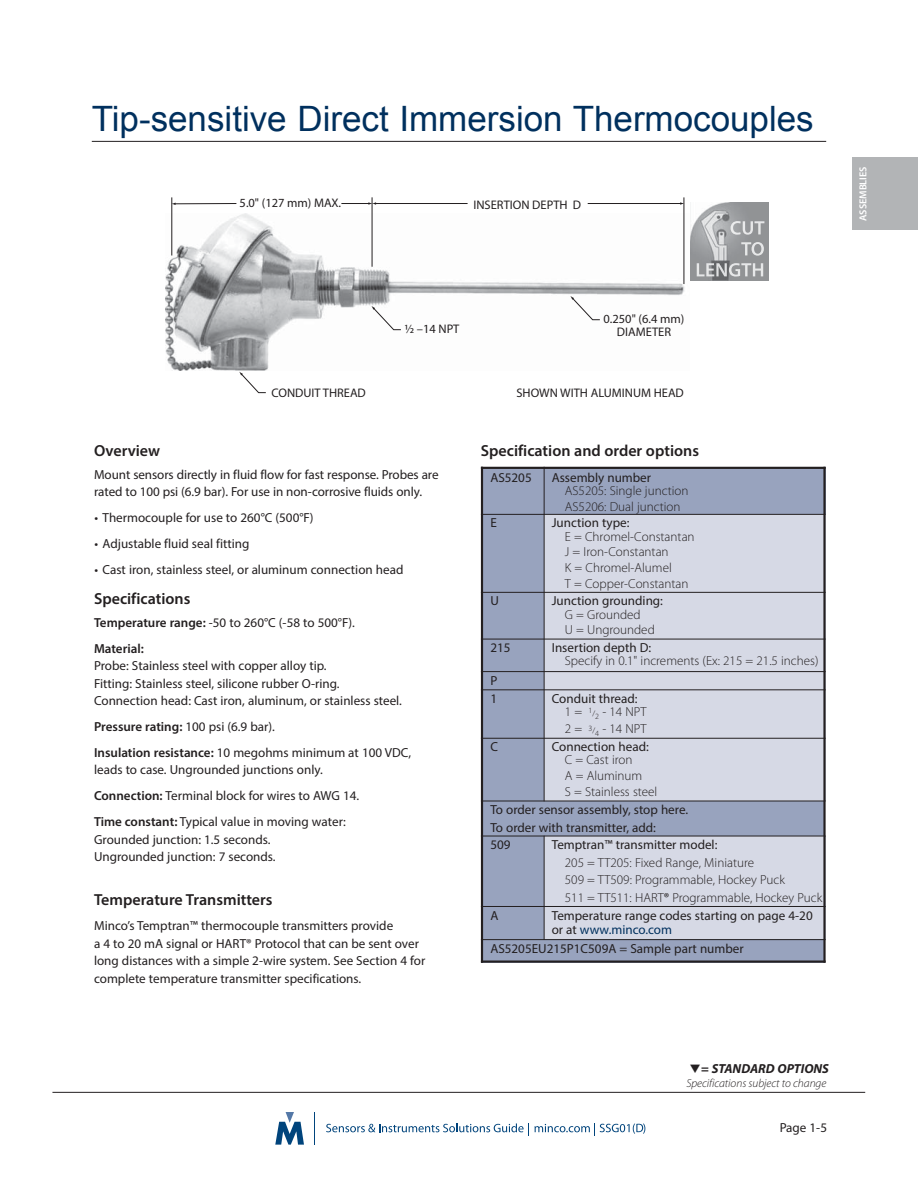
<style>
.page{position:relative;width:918px;height:1188px;background:#fff}
.page>*{position:absolute;margin:0;border:0;box-sizing:border-box;transform-origin:0 0}
.t1{font:34.95px "Arial";color:#00305e}
.t2{font:600 16.05px "Myriad Pro";color:#231f20}
.t3{font:13.05px/17.5px "Myriad Pro";color:#231f20}
.t4{font:300 13.05px/15.8px "Myriad Pro";color:#231f20}
.t5{font:600 13.05px/26px "Myriad Pro";color:#231f20}
.t6{font:italic 700 13.05px "Myriad Pro";color:#231f20}
.t7{font:12.45px/12.8px "Myriad Pro";color:#231f20;text-align:center}
.t8{font:italic 300 11.7px "Myriad Pro";letter-spacing:-.005em;color:#231f20}
.t9{font:600 10.2px "Myriad Pro";color:#fff}
.s1{font-weight:400}
.s2{font-weight:600}
.s3{font-weight:300}
.s4{font-weight:300;font-size:7.95px}
.s5{font-size:7.95px}
.s6{color:#00305e}
.s7{font-style:normal}
</style>
<div class="page">
<hr style="left:92px;top:141px;width:734px;height:1px;background:#231f20">
<hr style="left:52px;top:1092px;width:813px;height:1px;background:#231f20">
<hr style="left:315px;top:1112px;width:1px;height:33px;background:#00447c">
<svg style="left:275px;top:1112px;width:29px;height:33px"></svg>
<svg style="left:326px;top:1123px;width:203px;height:12px"></svg>
<svg style="left:535px;top:1123px;width:110px;height:12px"></svg>
<div style="left:852px;top:158px;width:66px;height:72px;background:#b2b4b6"></div>
<img style="left:166px;top:214px;width:519px;height:156px">
<hr style="left:172px;top:197px;width:1px;height:59px;background:#231f20">
<hr style="left:372px;top:197px;width:1px;height:70px;background:#231f20">
<hr style="left:175px;top:203px;width:61px;height:1px;background:#231f20">
<hr style="left:684px;top:197px;width:1px;height:87px;background:#231f20">
<hr style="left:588px;top:203px;width:93px;height:1px;background:#231f20">
<hr style="left:375px;top:203px;width:93px;height:1px;background:#231f20">
<svg style="left:341px;top:202px;width:35px;height:3px"></svg>
<svg style="left:239px;top:372px;width:27px;height:21px"></svg>
<svg style="left:371px;top:306px;width:30px;height:24px"></svg>
<svg style="left:570px;top:296px;width:30px;height:24px"></svg>
<div style="left:481px;top:467px;width:63px;height:47px;background:#98a3be"></div>
<div style="left:544px;top:467px;width:282px;height:47px;background:#98a3be"></div>
<div style="left:481px;top:514px;width:63px;height:78px;background:#98a3be"></div>
<div style="left:544px;top:514px;width:282px;height:78px;background:#d6d9e5"></div>
<div style="left:481px;top:592px;width:63px;height:47px;background:#98a3be"></div>
<div style="left:544px;top:592px;width:282px;height:47px;background:#d6d9e5"></div>
<div style="left:481px;top:639px;width:63px;height:33px;background:#98a3be"></div>
<div style="left:544px;top:639px;width:282px;height:33px;background:#d6d9e5"></div>
<div style="left:481px;top:672px;width:63px;height:18px;background:#98a3be"></div>
<div style="left:544px;top:672px;width:282px;height:18px;background:#d6d9e5"></div>
<div style="left:481px;top:690px;width:63px;height:48px;background:#98a3be"></div>
<div style="left:544px;top:690px;width:282px;height:48px;background:#d6d9e5"></div>
<div style="left:481px;top:738px;width:63px;height:63px;background:#98a3be"></div>
<div style="left:544px;top:738px;width:282px;height:63px;background:#d6d9e5"></div>
<div style="left:481px;top:801px;width:344px;height:35px;background:#98a3be"></div>
<div style="left:481px;top:836px;width:63px;height:70px;background:#98a3be"></div>
<div style="left:544px;top:836px;width:282px;height:70px;background:#d6d9e5"></div>
<div style="left:481px;top:906px;width:63px;height:34px;background:#98a3be"></div>
<div style="left:544px;top:906px;width:282px;height:34px;background:#d6d9e5"></div>
<div style="left:481px;top:940px;width:344px;height:23px;background:#98a3be"></div>
<hr style="left:481px;top:467px;width:2px;height:496px;background:#231f20">
<hr style="left:544px;top:467px;width:1px;height:334px;background:#231f20">
<hr style="left:544px;top:836px;width:1px;height:104px;background:#231f20">
<hr style="left:823px;top:467px;width:3px;height:496px;background:#231f20">
<hr style="left:481px;top:467px;width:345px;height:2px;background:#231f20">
<hr style="left:481px;top:514px;width:345px;height:1px;background:#231f20">
<hr style="left:481px;top:592px;width:345px;height:1px;background:#231f20">
<hr style="left:481px;top:639px;width:345px;height:1px;background:#231f20">
<hr style="left:481px;top:671px;width:345px;height:1px;background:#231f20">
<hr style="left:481px;top:689px;width:345px;height:1px;background:#231f20">
<hr style="left:481px;top:738px;width:345px;height:1px;background:#231f20">
<hr style="left:481px;top:801px;width:345px;height:1px;background:#231f20">
<hr style="left:481px;top:836px;width:345px;height:1px;background:#231f20">
<hr style="left:481px;top:906px;width:345px;height:1px;background:#231f20">
<hr style="left:481px;top:939px;width:345px;height:1px;background:#231f20">
<hr style="left:481px;top:961px;width:345px;height:2px;background:#231f20">
<img style="left:691px;top:203px;width:77px;height:77px">
<img style="left:697px;top:221px;width:67px;height:56px">
<h1 class="t1" style="left:92px;top:99px;width:723px">Tip-sensitive Direct Immersion Thermocouples</h1>
<p class="t7" style="left:240px;top:197px;width:103px">5.0" (127 mm) MAX.</p>
<p class="t7" style="left:473px;top:198px;width:109px">INSERTION DEPTH D</p>
<p class="t9" style="left:859px;top:221px;width:56px;rotate:-90deg">ASSEMBLIES</p>
<p class="t7" style="left:271px;top:386px;width:96px">CONDUIT THREAD</p>
<p class="t7" style="left:405px;top:322px;width:56px">½ –14 NPT</p>
<p class="t7" style="left:604px;top:312px;width:82px">0.250" (6.4 mm)<br>DIAMETER</p>
<p class="t7" style="left:516px;top:386px;width:169px">SHOWN WITH ALUMINUM HEAD</p>
<p class="t2" style="left:94px;top:444px;width:68px">Overview</p>
<p class="t3" style="left:94px;top:466px;width:346px">Mount sensors directly in fluid flow for fast response. Probes are rated to 100 psi (6.9 bar). For use in non-corrosive fluids only.</p>
<p class="t3" style="left:95px;top:510px;width:221px">• Thermocouple for use to 260°C (500°F)</p>
<p class="t3" style="left:95px;top:536px;width:156px">• Adjustable fluid seal fitting</p>
<p class="t3" style="left:95px;top:562px;width:310px">• Cast iron, stainless steel, or aluminum connection head</p>
<p class="t2" style="left:94px;top:593px;width:98px">Specifications</p>
<p class="t5" style="left:94px;top:610px;width:262px">Temperature range: <span class="s1">-50 to 260°C (-58 to 500°F).<br></span>Material:</p>
<p class="t3" style="left:94px;top:658px;width:309px">Probe: Stainless steel with copper alloy tip.<br>Fitting: Stainless steel, silicone rubber O-ring.<br>Connection head: Cast iron, aluminum, or stainless steel.</p>
<p class="t3" style="left:94px;top:715px;width:319px;line-height:26px"><span class="s2">Pressure rating:</span> 100 psi (6.9 bar).<br><span class="s2">Insulation resistance:</span> 10 megohms minimum at 100 VDC,</p>
<p class="t3" style="left:94px;top:758px;width:267px;line-height:26px">leads to case. Ungrounded junctions only.<br><span class="s2">Connection:</span> Terminal block for wires to AWG 14.<br><span class="s2">Time constant:</span> Typical value in moving water:</p>
<p class="t3" style="left:94px;top:831px;width:183px">Grounded junction: 1.5 seconds.<br>Ungrounded junction: 7 seconds.</p>
<p class="t2" style="left:94px;top:893px;width:180px">Temperature Transmitters</p>
<p class="t3" style="left:94px;top:918px;width:333px">Minco’s Temptran™ thermocouple transmitters provide<br>a 4 to 20 mA signal or HART® Protocol that can be sent over long distances with a simple 2-wire system. See Section 4 for complete temperature transmitter specifications.</p>
<p class="t2" style="left:481px;top:444px;width:220px">Specification and order options</p>
<p class="t3" style="left:490px;top:469px;width:43px">AS5205</p>
<p class="t3" style="left:552px;top:469px;width:101px">Assembly number</p>
<p class="t4" style="left:565px;top:483px;width:125px">AS5205: Single junction<br>AS5206: Dual junction</p>
<p class="t3" style="left:490px;top:515px;width:8px">E</p>
<p class="t3" style="left:552px;top:515px;width:79px">Junction type:</p>
<p class="t4" style="left:565px;top:529px;width:131px">E = Chromel-Constantan<br>J = Iron-Constantan<br>K = Chromel-Alumel<br>T = Copper-Constantan</p>
<p class="t3" style="left:490px;top:593px;width:10px">U</p>
<p class="t3" style="left:552px;top:593px;width:113px">Junction grounding:</p>
<p class="t4" style="left:565px;top:607px;width:91px">G = Grounded<br>U = Ungrounded</p>
<p class="t3" style="left:490px;top:640px;width:22px">215</p>
<p class="t3" style="left:552px;top:640px;width:101px">Insertion depth D:</p>
<p class="t4" style="left:565px;top:654px;width:255px">Specify in 0.1" increments (Ex: 215 = 21.5 inches)</p>
<p class="t3" style="left:490px;top:672px;width:8px;line-height:18.3px">P<br>1</p>
<p class="t3" style="left:565px;top:693px;width:83px;line-height:13px;text-indent:-13px">Conduit thread:<br><span class="s3">1 =</span> <sup>1</sup><span class="s4">/</span><sub>2</sub> <span class="s3">- 14 NPT</span></p>
<p class="t4" style="left:565px;top:722px;width:83px">2 = <sup>3</sup><span class="s5">/</span><sub>4</sub> - 14 NPT</p>
<p class="t3" style="left:490px;top:739px;width:9px">C</p>
<p class="t3" style="left:552px;top:739px;width:99px">Connection head:</p>
<p class="t4" style="left:565px;top:753px;width:94px">C = Cast iron<br>A = Aluminum<br>S = Stainless steel</p>
<p class="t3" style="left:490px;top:802px;width:199px">To order sensor assembly, stop here.<br>To order with transmitter, add:<br>509</p>
<p class="t3" style="left:552px;top:837px;width:167px">Temptran™ transmitter model:</p>
<p class="t4" style="left:565px;top:854px;width:259px;line-height:17.5px">205 = TT205: Fixed Range, Miniature<br>509 = TT509: Programmable, Hockey Puck<br>511 = TT511: HART<span class="s1">®</span> Programmable, Hockey Puck</p>
<p class="t3" style="left:490px;top:907px;width:10px">A</p>
<p class="t3" style="left:552px;top:909px;width:262px;line-height:14.5px">Temperature range codes starting on page 4-20 or at <span class="s6">www.minco.com</span></p>
<p class="t3" style="left:490px;top:940px;width:255px">AS5205EU215P1C509A = Sample part number</p>
<p class="t6" style="left:701px;top:1060px;width:129px"><span class="s7">=</span> STANDARD OPTIONS</p>
<p class="t8" style="left:686px;top:1078px;width:141px">Specifications subject to change</p>
<p class="t3" style="left:780px;top:1119px;width:49px">Page 1-5</p>
</div>
